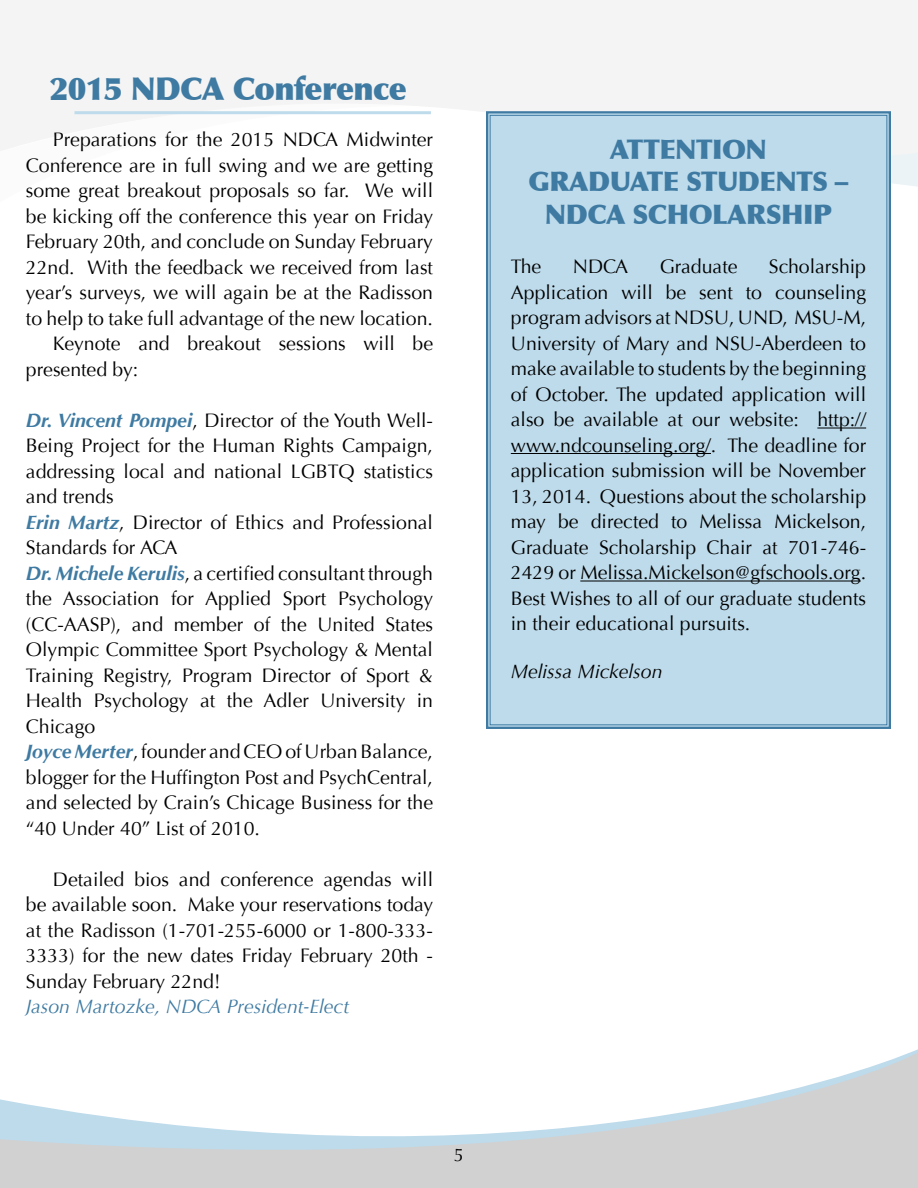
<style>
.page{position:relative;width:918px;height:1188px;background:#fff}
.page>*{position:absolute;margin:0;border:0;box-sizing:border-box;transform-origin:0 0}
.t1{font:900 31.5px "Optima";letter-spacing:-.02em;color:#3e7aa2}
.t2{font:900 27px/32.4px "Optima";letter-spacing:-.02em;color:#3e7aa2;text-align:center}
.t3{font:19.5px/25.5px "Optima";color:#000;text-align:justify}
.t4{font:italic 19.5px "Optima";color:#3e7aa2}
.t5{font:italic 19.5px "Optima";color:#000}
.t6{font:18px "Optima";color:#000}
.s1{font-weight:700;font-style:italic;color:#3e7aa2}
</style>
<div class="page">
<div style="left:0;top:0;width:918px;height:150px;background:#f4f4f4"></div>
<svg style="left:0;top:101px;width:405px;height:50px"></svg>
<svg style="left:892px;top:150px;width:26px;height:37px"></svg>
<svg style="left:0;top:1053px;width:918px;height:135px"></svg>
<hr style="left:75px;top:111px;width:356px;height:3px;background:#bedbeb">
<div style="left:485px;top:110px;width:407px;height:619px;background:#bedbeb"></div>
<hr style="left:817px;top:428px;width:49px;height:1px;background:#000">
<hr style="left:511px;top:453px;width:200px;height:1px;background:#000">
<hr style="left:580px;top:581px;width:281px;height:1px;background:#000">
<h1 class="t1" style="left:50px;top:70px;width:359px">2015 NDCA Conference</h1>
<p class="t3" style="left:53px;top:127px;width:382px">Preparations for the 2015 NDCA Midwinter</p>
<p class="t3" style="left:26px;top:153px;width:409px">Conference are in full swing and we are getting</p>
<p class="t3" style="left:26px;top:178px;width:409px">some great breakout proposals so far. We will</p>
<p class="t3" style="left:26px;top:204px;width:409px">be kicking off the conference this year on Friday</p>
<p class="t3" style="left:26px;top:229px;width:409px">February 20th, and conclude on Sunday February</p>
<p class="t3" style="left:26px;top:255px;width:409px">22nd. With the feedback we received from last</p>
<p class="t3" style="left:26px;top:280px;width:409px">year’s surveys, we will again be at the Radisson</p>
<p class="t3" style="left:26px;top:306px;width:409px">to help to take full advantage of the new location.</p>
<p class="t3" style="left:53px;top:331px;width:382px">Keynote and breakout sessions will be</p>
<p class="t3" style="left:26px;top:357px;width:114px">presented by:</p>
<p class="t3" style="left:26px;top:408px;width:409px;text-align:left"><span class="s1">Dr. Vincent Pompei</span>, Director of the Youth Well-Being Project for the Human Rights Campaign, addressing local and national LGBTQ statistics and trends<br><span class="s1">Erin Martz</span>, Director of Ethics and Professional Standards for ACA<br><span class="s1">Dr. Michele Kerulis</span>, a certified consultant through the Association for Applied Sport Psychology (CC-AASP), and member of the United States Olympic Committee Sport Psychology &amp; Mental Training Registry, Program Director of Sport &amp; Health Psychology at the Adler University in Chicago<br><span class="s1">Joyce Merter</span>, founder and CEO of Urban Balance, blogger for the Huffington Post and PsychCentral, and selected by Crain’s Chicage Business for the “40 Under 40” List of 2010.</p>
<p class="t3" style="left:26px;top:867px;width:409px;text-indent:27px">Detailed bios and conference agendas will be available soon. Make your reservations today at the Radisson (1-701-255-6000 or 1-800-333- 3333) for the new dates Friday February 20th - Sunday February 22nd!</p>
<p class="t4" style="left:26px;top:995px;width:325px">Jason Martozke, NDCA President-Elect</p>
<h2 class="t2" style="left:529px;top:133px;width:321px">ATTENTION<br>GRADUATE STUDENTS –<br>NDCA SCHOLARSHIP</h2>
<p class="t3" style="left:511px;top:254px;width:32px">The</p>
<p class="t3" style="left:573px;top:254px;width:57px">NDCA</p>
<p class="t3" style="left:660px;top:254px;width:79px">Graduate</p>
<p class="t3" style="left:511px;top:254px;width:357px;text-indent:258px">Scholarship Application will be sent to counseling program advisors at NDSU, UND, MSU-M, University of Mary and NSU-Aberdeen to make available to students by the beginning of October. The updated application will also be available at our website: http:// www.ndcounseling.org/. The deadline for application submission will be November 13, 2014. Questions about the scholarship may be directed to Melissa Mickelson, Graduate Scholarship Chair at 701-746- 2429 or Melissa.Mickelson@gfschools.org.<br>Best Wishes to all of our graduate students in their educational pursuits.</p>
<p class="t5" style="left:511px;top:660px;width:153px">Melissa Mickelson</p>
<p class="t6" style="left:454px;top:1145px;width:12px">5</p>
</div>
